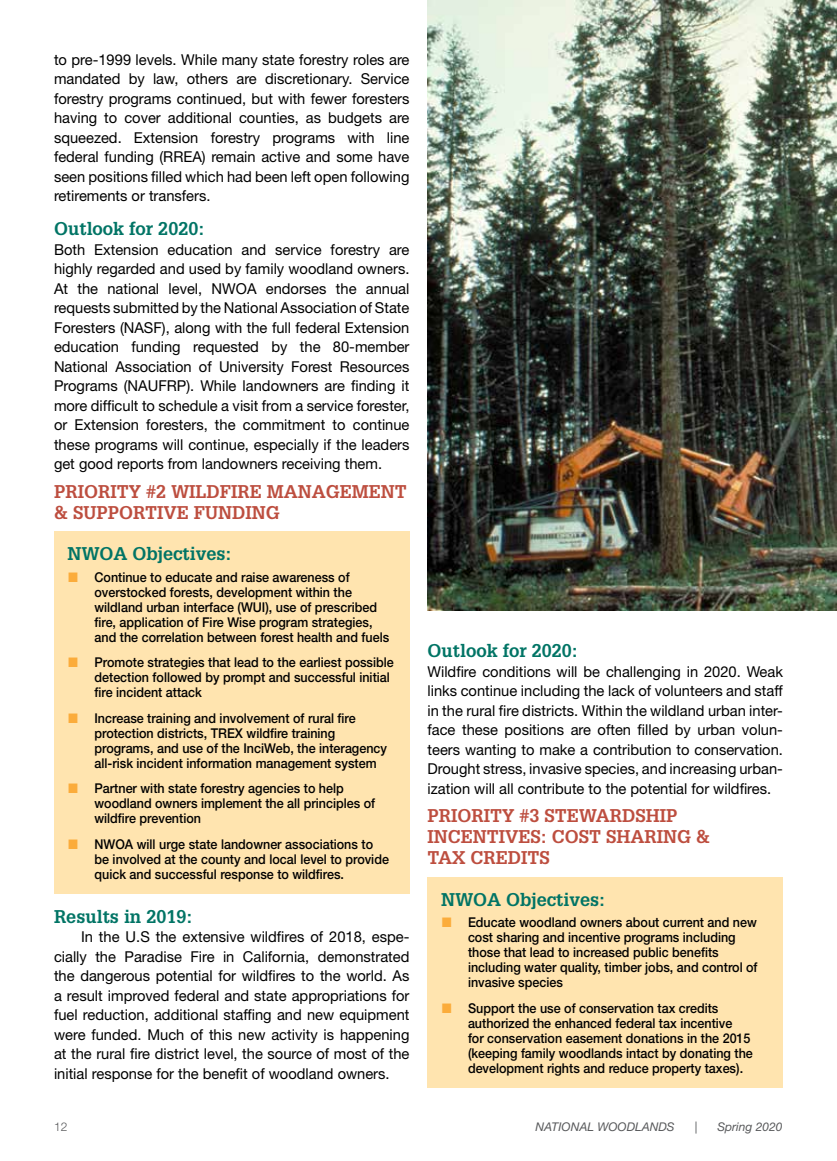
<style>
.page{position:relative;width:837px;height:1161px;background:#fff}
.page>*{position:absolute;margin:0;border:0;box-sizing:border-box;transform-origin:0 0}
.t1{font:700 18px/21px "Glypha LT Std";color:#bd4e3f}
.t2{font:700 18px "Glypha LT Std";color:#007465}
.t3{font:15px/19.5px "Helvetica Neue LT Std";color:#000;text-align:justify}
.t4{font:500 13.5px/15px "Helvetica Neue LT Std";color:#000;scale:.93 1}
.t5{font:italic 12px "Helvetica Neue LT Std";color:#58595b}
.t6{font:300 12px "Helvetica Neue LT Std";color:#58595b}
.s1{font-family:"Quirks ICG";font-weight:400;color:#fbac3b}
</style>
<div class="page">
<div style="left:54px;top:532px;width:356px;height:124px;background:#ffe4af"></div>
<div style="left:54px;top:617px;width:356px;height:95px;background:#ffe4af"></div>
<div style="left:54px;top:673px;width:356px;height:109px;background:#ffe4af"></div>
<div style="left:54px;top:743px;width:356px;height:95px;background:#ffe4af"></div>
<div style="left:54px;top:799px;width:356px;height:95px;background:#ffe4af"></div>
<div style="left:428px;top:877px;width:355px;height:125px;background:#ffe4af"></div>
<div style="left:428px;top:963px;width:355px;height:125px;background:#ffe4af"></div>
<img style="left:428px;top:0;width:409px;height:611px">
<p class="t3" style="left:54px;top:49px;width:357px">to pre-1999 levels. While many state forestry roles are mandated by law, others are discretionary. Service forestry programs continued, but with fewer foresters having to cover additional counties, as budgets are squeezed. Extension forestry programs with line federal funding (RREA) remain active and some have seen positions filled which had been left open following retirements or transfers.</p>
<p class="t2" style="left:54px;top:218px;width:152px">Outlook for 2020:</p>
<p class="t3" style="left:54px;top:239px;width:357px">Both Extension education and service forestry are highly regarded and used by family woodland owners.<br>At the national level, NWOA endorses the annual requests submitted by the National Association of State Foresters (NASF), along with the full federal Extension education funding requested by the 80-member National Association of University Forest Resources Programs (NAUFRP). While landowners are finding it more difficult to schedule a visit from a service forester, or Extension foresters, the commitment to continue these programs will continue, especially if the leaders get good reports from landowners receiving them.</p>
<p class="t1" style="left:54px;top:480px;width:354px">PRIORITY #2 WILDFIRE MANAGEMENT &amp; SUPPORTIVE FUNDING</p>
<p class="t2" style="left:68px;top:542px;width:166px">NWOA Objectives:</p>
<p class="t4" style="left:95px;top:569px;width:318px;text-indent:-27px"><span class="s1">d</span> Continue to educate and raise awareness of overstocked forests, development within the wildland urban interface (WUI), use of prescribed fire, application of Fire Wise program strategies, and the correlation between forest health and fuels</p>
<p class="t4" style="left:95px;top:655px;width:323px;text-indent:-27px"><span class="s1">d</span> Promote strategies that lead to the earliest possible detection followed by prompt and successful initial fire incident attack</p>
<p class="t4" style="left:95px;top:710px;width:316px;text-indent:-27px"><span class="s1">d</span> Increase training and involvement of rural fire protection districts, TREX wildfire training programs, and use of the InciWeb, the interagency all-risk incident information management system</p>
<p class="t4" style="left:95px;top:781px;width:303px;text-indent:-27px"><span class="s1">d</span> Partner with state forestry agencies to help woodland owners implement the all principles of wildfire prevention</p>
<p class="t4" style="left:95px;top:836px;width:318px;text-indent:-27px"><span class="s1">d</span> NWOA will urge state landowner associations to be involved at the county and local level to provide quick and successful response to wildfires.</p>
<p class="t2" style="left:54px;top:905px;width:140px">Results in 2019:</p>
<p class="t3" style="left:54px;top:927px;width:357px;text-indent:27px">In the U.S the extensive wildfires of 2018, espe&shy;cially the Paradise Fire in California, demonstrated the dangerous potential for wildfires to the world. As a result improved federal and state appropriations for fuel reduction, additional staffing and new equipment were funded. Much of this new activity is happening at the rural fire district level, the source of most of the initial response for the benefit of woodland owners.</p>
<p class="t2" style="left:428px;top:640px;width:152px">Outlook for 2020:</p>
<p class="t3" style="left:428px;top:662px;width:357px">Wildfire conditions will be challenging in 2020. Weak links continue including the lack of volunteers and staff in the rural fire districts. Within the wildland urban inter&shy;face these positions are often filled by urban volun&shy;teers wanting to make a contribution to conservation.<br>Drought stress, invasive species, and increasing urban&shy;ization will all contribute to the potential for wildfires.</p>
<p class="t1" style="left:428px;top:805px;width:284px">PRIORITY #3 STEWARDSHIP<br>INCENTIVES: COST SHARING &amp;<br>TAX CREDITS</p>
<p class="t2" style="left:441px;top:888px;width:166px">NWOA Objectives:</p>
<p class="t4" style="left:468px;top:915px;width:313px;text-indent:-27px"><span class="s1">d</span> Educate woodland owners about current and new cost sharing and incentive programs including those that lead to increased public benefits including water quality, timber jobs, and control of invasive species</p>
<p class="t4" style="left:468px;top:1001px;width:308px;text-indent:-27px"><span class="s1">d</span> Support the use of conservation tax credits authorized the enhanced federal tax incentive<br>for conservation easement donations in the 2015 (keeping family woodlands intact by donating the development rights and reduce property taxes).</p>
<p class="t6" style="left:54px;top:1119px;width:15px">12</p>
<p class="t5" style="left:535px;top:1119px;width:141px">NATIONAL WOODLANDS</p>
<p class="t5" style="left:695px;top:1119px;width:4px">|</p>
<p class="t5" style="left:717px;top:1119px;width:67px">Spring 2020</p>
</div>
